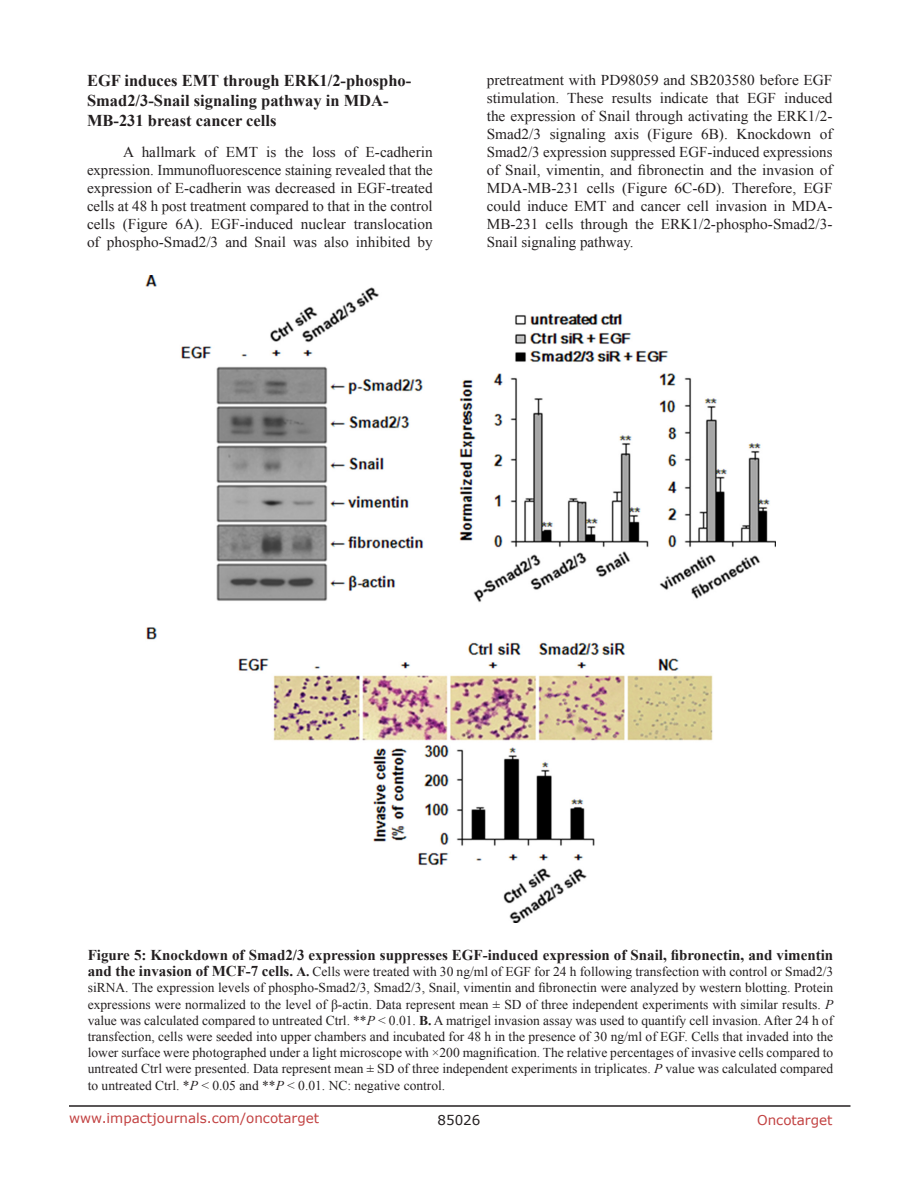
<style>
.page{position:relative;width:918px;height:1188px;background:#fff}
.page>*{position:absolute;margin:0;border:0;box-sizing:border-box;transform-origin:0 0}
.SubHeading{font:700 16.5px/19.8px "Times New Roman";color:#231f20}
.BodyText{font:15px/18px "Times New Roman";color:#231f20;text-align:justify}
.figuretext{font:700 15px "Times New Roman";color:#231f20}
.figuretext-2{font:13.5px/16.2px "Times New Roman";color:#231f20;text-align:justify}
.t1{font:13.5px "Verdana";color:#c24141}
.t2{font:13.5px "Verdana";color:#231f20}
.s1{font-weight:700;font-size:15px}
.s2{font-weight:700}
.s3{font-style:italic}
</style>
<div class="page">
<hr style="left:69px;top:1105px;width:781px;height:2px;background:#231f20">
<img style="left:146px;top:276px;width:629px;height:647px">
<p class="SubHeading" style="left:87px;top:70px;width:326px">EGF induces EMT through ERK1/2-phospho-<br>Smad2/3-Snail signaling pathway in MDA-<br>MB-231 breast cancer cells</p>
<p class="BodyText" style="left:87px;top:143px;width:347px;text-indent:36px">A hallmark of EMT is the loss of E-cadherin expression. Immunofluorescence staining revealed that the expression of E-cadherin was decreased in EGF-treated cells at 48 h post treatment compared to that in the control cells (Figure 6A). EGF-induced nuclear translocation of phospho-Smad2/3 and Snail was also inhibited by</p>
<p class="BodyText" style="left:487px;top:71px;width:347px">pretreatment with PD98059 and SB203580 before EGF stimulation. These results indicate that EGF induced the expression of Snail through activating the ERK1/2- Smad2/3 signaling axis (Figure 6B). Knockdown of Smad2/3 expression suppressed EGF-induced expressions of Snail, vimentin, and fibronectin and the invasion of MDA-MB-231 cells (Figure 6C-6D). Therefore, EGF could induce EMT and cancer cell invasion in MDA-MB-231 cells through the ERK1/2-phospho-Smad2/3- Snail signaling pathway.</p>
<p class="figuretext" style="left:88px;top:945px;width:747px">Figure 5: Knockdown of Smad2/3 expression suppresses EGF-induced expression of Snail, fibronectin, and vimentin</p>
<p class="figuretext-2" style="left:88px;top:963px;width:747px"><span class="s1">and the invasion of MCF-7 cells.</span> <span class="s2">A.</span> Cells were treated with 30 ng/ml of EGF for 24 h following transfection with control or Smad2/3 siRNA. The expression levels of phospho-Smad2/3, Smad2/3, Snail, vimentin and fibronectin were analyzed by western blotting. Protein expressions were normalized to the level of β-actin. Data represent mean ± SD of three independent experiments with similar results. <span class="s3">P </span>value was calculated compared to untreated Ctrl. **<span class="s3">P</span> &lt; 0.01. <span class="s2">B.</span> A matrigel invasion assay was used to quantify cell invasion. After 24 h of transfection, cells were seeded into upper chambers and incubated for 48 h in the presence of 30 ng/ml of EGF. Cells that invaded into the lower surface were photographed under a light microscope with ×200 magnification. The relative percentages of invasive cells compared to untreated Ctrl were presented. Data represent mean ± SD of three independent experiments in triplicates. <span class="s3">P</span> value was calculated compared to untreated Ctrl. *<span class="s3">P</span> &lt; 0.05 and **<span class="s3">P</span> &lt; 0.01. NC: negative control.</p>
<p class="t1" style="left:69px;top:1109px;width:252px">www.impactjournals.com/oncotarget</p>
<p class="t2" style="left:438px;top:1111px;width:44px">85026</p>
<p class="t1" style="left:757px;top:1111px;width:77px">Oncotarget</p>
</div>
